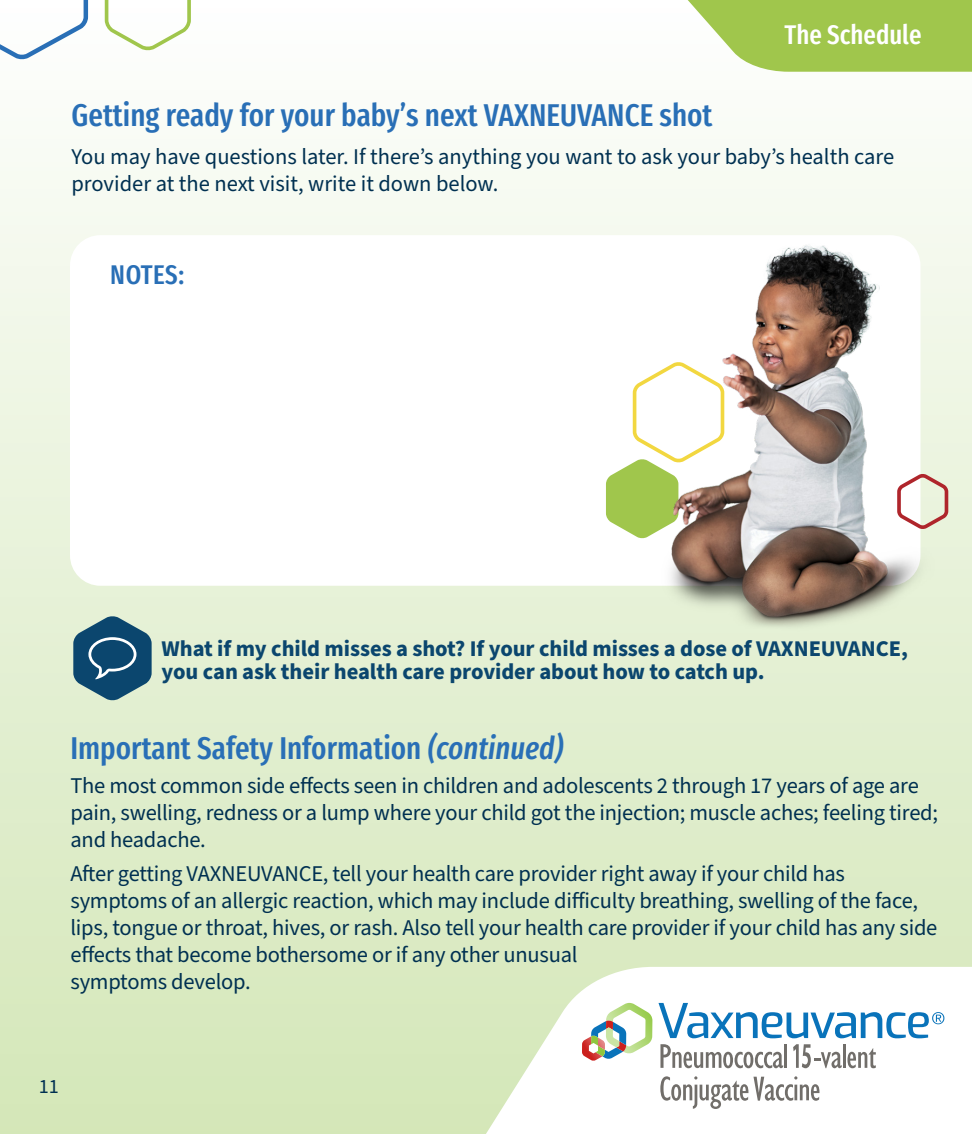
<style>
.page{position:relative;width:972px;height:1134px;background:#fff}
.page>*{position:absolute;margin:0;border:0;box-sizing:border-box;transform-origin:0 0}
.Subhead{font:500 31.5px "Fira Sans Compressed";color:#296fb6}
.t1{font:500 27px "Fira Sans Compressed";color:#fff}
.Body{font:500 27px "Fira Sans Compressed";letter-spacing:.015em;color:#296fb6}
.New_ISI{font:22.5px/27px "Source Sans Pro";letter-spacing:-.01em;color:#003051}
.t2{font:700 22.5px/22.5px "Source Sans Pro";letter-spacing:-.005em;color:#0b466e}
.t3{font:20.25px "Source Sans Pro";color:#003051}
.s1{font-style:italic}
</style>
<div class="page">
<div style="left:0;top:0;width:972px;height:1134px;background:linear-gradient(to bottom,#fdfefd,#d3e6b7)"></div>
<div style="left:70px;top:235px;width:851px;height:351px;background:#fff;border-radius:30px"></div>
<svg style="left:0;top:0;width:90px;height:64px"></svg>
<svg style="left:103px;top:0;width:90px;height:54px"></svg>
<svg style="left:73px;top:616px;width:79px;height:85px;background:#4c788e"></svg>
<svg style="left:669px;top:0;width:303px;height:72px"></svg>
<img style="left:618px;top:205px;width:322px;height:436px">
<svg style="left:606px;top:359px;width:120px;height:183px"></svg>
<svg style="left:895px;top:471px;width:55px;height:61px"></svg>
<svg style="left:472px;top:967px;width:500px;height:167px"></svg>
<svg style="left:582px;top:1003px;width:70px;height:58px"></svg>
<svg style="left:659px;top:1003px;width:285px;height:35px"></svg>
<svg style="left:660px;top:1044px;width:123px;height:24px"></svg>
<hr style="left:784px;top:1044px;width:3px;height:24px;background:#716e6a">
<svg style="left:660px;top:1076px;width:160px;height:32px"></svg>
<svg style="left:793px;top:1044px;width:83px;height:24px"></svg>
<p class="Subhead" style="left:71px;top:90px;width:643px">Getting ready for your baby’s next VAXNEUVANCE shot</p>
<p class="t1" style="left:785px;top:13px;width:139px">The Schedule</p>
<p class="New_ISI" style="left:71px;top:143px;width:824px">You may have questions later. If there’s anything you want to ask your baby’s health care provider at the next visit, write it down below.</p>
<p class="Body" style="left:110px;top:253px;width:75px">NOTES:</p>
<p class="t2" style="left:162px;top:638px;width:748px">What if my child misses a shot? If your child misses a dose of VAXNEUVANCE, you can ask their health care provider about how to catch up.</p>
<p class="Subhead" style="left:70px;top:723px;width:494px">Important Safety Information <span class="s1">(continued)</span></p>
<p class="New_ISI" style="left:70px;top:773px;width:869px">The most common side effects seen in children and adolescents 2 through 17 years of age are pain, swelling, redness or a lump where your child got the injection; muscle aches; feeling tired; and headache.</p>
<p class="New_ISI" style="left:70px;top:861px;width:868px">After getting VAXNEUVANCE, tell your health care provider right away if your child has symptoms of an allergic reaction, which may include difficulty breathing, swelling of the face, lips, tongue or throat, hives, or rash. Also tell your health care provider if your child has any side effects that become bothersome or if any other unusual<br>symptoms develop.</p>
<p class="t3" style="left:39px;top:1073px;width:22px">11</p>
</div>
